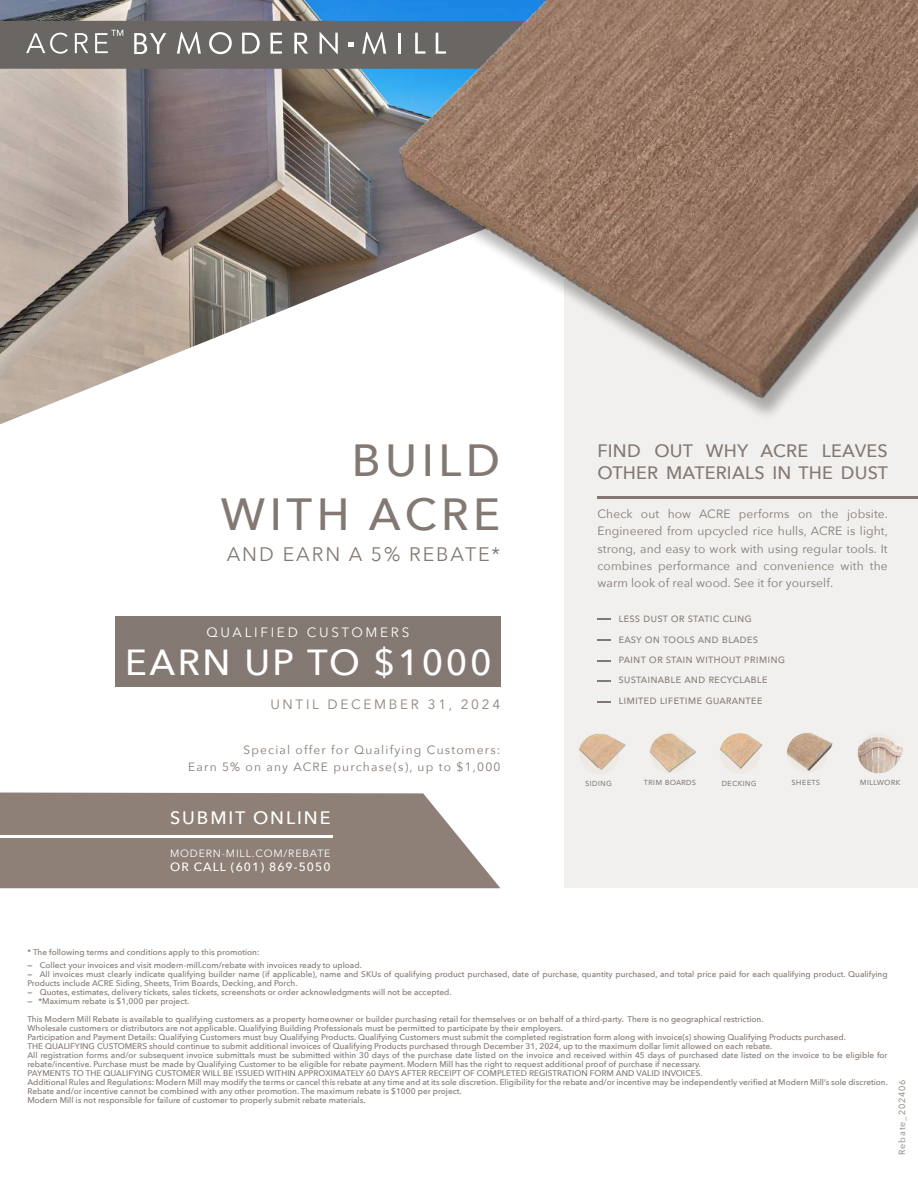
<style>
.page{position:relative;width:918px;height:1188px;background:#fff}
.page>*{position:absolute;margin:0;border:0;box-sizing:border-box;transform-origin:0 0}
.t1{font:500 45px/54px "Avenir Next";letter-spacing:.1em;color:#837872;text-align:right}
.t2{font:500 36.15px "Avenir Next";letter-spacing:.07em;color:#fff}
.t3{font:19.5px "Avenir Next";letter-spacing:.1em;color:#837872}
.t4{font:500 18px/21.6px "Avenir Next";letter-spacing:.01em;color:#847972}
.t5{font:500 18px "Avenir Next";letter-spacing:.105em;color:#fff}
.t6{font:13.5px "Avenir Next";letter-spacing:.2em;color:#8e8178}
.t7{font:13.5px "Avenir Next";letter-spacing:.2em;color:#fff}
.t8{font:12px/17.4px "Avenir Next";color:#847972;text-align:justify}
.t9{font:12px/17.4px "Avenir Next";letter-spacing:.1em;color:#847972;text-align:right}
.t10{font:500 12px "Avenir Next";letter-spacing:.09em;color:#fff}
.t11{font:10.5px "Avenir Next";letter-spacing:.08em;color:#fff}
.t12{font:9.6px "Avenir Next";color:#837872}
.t13{font:9px "Avenir Next";letter-spacing:.1em;color:#847972}
.t14{font:500 8.25px/9px "Avenir Next";color:#837872}
.s1{font-weight:600}
</style>
<div class="page">
<img style="left:0;top:0;width:292px;height:424px">
<div style="left:564px;top:199px;width:354px;height:689px;background:#f1f0ee"></div>
<svg style="left:0;top:793px;width:500px;height:95px;background:#968a81"></svg>
<hr style="left:0;top:835px;width:332px;height:3px;background:#fff">
<svg style="left:0;top:21px;width:292px;height:48px;background:#777371"></svg>
<img style="left:292px;top:0;width:626px;height:415px">
<hr style="left:597px;top:496px;width:321px;height:3px;background:#837871">
<svg style="left:597px;top:618px;width:14px;height:2px"></svg>
<svg style="left:597px;top:639px;width:14px;height:2px"></svg>
<svg style="left:597px;top:660px;width:14px;height:2px"></svg>
<svg style="left:597px;top:680px;width:14px;height:1px"></svg>
<svg style="left:597px;top:701px;width:14px;height:1px"></svg>
<img style="left:857px;top:736px;width:45px;height:38px">
<img style="left:787px;top:733px;width:46px;height:39px">
<img style="left:649px;top:733px;width:47px;height:40px">
<img style="left:579px;top:733px;width:47px;height:38px">
<img style="left:720px;top:733px;width:42px;height:36px">
<div style="left:115px;top:616px;width:385px;height:71px;background:#847972"></div>
<h1 class="t1" style="left:221px;top:436px;width:281px">BUILD<br>WITH ACRE</h1>
<h3 class="t3" style="left:227px;top:546px;width:275px">AND EARN A 5% REBATE*</h3>
<h3 class="t7" style="left:206px;top:627px;width:205px">QUALIFIED CUSTOMERS</h3>
<h2 class="t2" style="left:125px;top:647px;width:368px">EARN UP TO $1000</h2>
<h3 class="t6" style="left:270px;top:698px;width:231px">UNTIL DECEMBER 31, 2024</h3>
<h3 class="t9" style="left:188px;top:742px;width:314px">Special offer for Qualifying Customers:<br>Earn 5% on any ACRE purchase(s), up to $1,000</h3>
<h3 class="t5" style="left:170px;top:810px;width:162px">SUBMIT ONLINE</h3>
<p class="t11" style="left:170px;top:849px;width:162px">MODERN-MILL.COM/REBATE</p>
<h3 class="t10" style="left:170px;top:862px;width:162px">OR CALL (601) 869-5050</h3>
<p class="t14" style="left:27px;top:949px;width:234px">* The following terms and conditions apply to this promotion:</p>
<h3 class="t4" style="left:597px;top:442px;width:292px">FIND OUT WHY ACRE LEAVES<br>OTHER MATERIALS IN THE DUST</h3>
<p class="t8" style="left:597px;top:506px;width:292px">Check out how ACRE performs on the jobsite.<br>Engineered from upcycled rice hulls, ACRE is light, strong, and easy to work with using regular tools. It combines performance and convenience with the warm look of real wood. See it for yourself.</p>
<h3 class="t8" style="left:619px;top:607px;width:168px;line-height:20.4px;text-align:left">LESS DUST OR STATIC CLING<br>EASY ON TOOLS AND BLADES<br>PAINT OR STAIN WITHOUT PRIMING<br>SUSTAINABLE AND RECYCLABLE<br>LIMITED LIFETIME GUARANTEE</h3>
<p class="t12" style="left:585px;top:775px;width:28px">SIDING</p>
<p class="t12" style="left:644px;top:774px;width:54px">TRIM BOARDS</p>
<p class="t12" style="left:721px;top:774px;width:37px">DECKING</p>
<p class="t12" style="left:792px;top:773px;width:30px">SHEETS</p>
<p class="t12" style="left:860px;top:773px;width:42px">MILLWORK</p>
<p class="t14" style="left:27px;top:962px;width:862px"><span class="s1">ó</span> Collect your invoices and visit modern-mill.com/rebate with invoices ready to upload.<br><span class="s1">ó</span> All invoices must clearly indicate qualifying builder name (if applicable), name and SKUs of qualifying product purchased, date of purchase, quantity purchased, and total price paid for each qualifying product. Qualifying Products include ACRE Siding, Sheets, Trim Boards, Decking, and Porch.<br><span class="s1">ó</span> Quotes, estimates, delivery tickets, sales tickets, screenshots or order acknowledgments will not be accepted.<br><span class="s1">ó</span> *Maximum rebate is $1,000 per project.</p>
<p class="t14" style="left:27px;top:1016px;width:862px">This Modern Mill Rebate is available to qualifying customers as a property homeowner or builder purchasing retail for themselves or on behalf of a third-party. There is no geographical restriction.<br>Wholesale customers or distributors are not applicable. Qualifying Building Professionals must be permitted to participate by their employers.<br>Participation and Payment Details: Qualifying Customers must buy Qualifying Products. Qualifying Customers must submit the completed registration form along with invoice(s) showing Qualifying Products purchased.<br>THE QUALIFYING CUSTOMERS should continue to submit additional invoices of Qualifying Products purchased through December 31, 2024, up to the maximum dollar limit allowed on each rebate.<br>All registration forms and/or subsequent invoice submittals must be submitted within 30 days of the purchase date listed on the invoice and received within 45 days of purchased date listed on the invoice to be eligible for rebate/incentive. Purchase must be made by Qualifying Customer to be eligible for rebate payment. Modern Mill has the right to request additional proof of purchase if necessary.<br>PAYMENTS TO THE QUALIFYING CUSTOMER WILL BE ISSUED WITHIN APPROXIMATELY 60 DAYS AFTER RECEIPT OF COMPLETED REGISTRATION FORM AND VALID INVOICES.<br>Additional Rules and Regulations: Modern Mill may modify the terms or cancel this rebate at any time and at its sole discretion. Eligibility for the rebate and/or incentive may be independently verified at Modern Mill’s sole discretion.<br>Rebate and/or incentive cannot be combined with any other promotion. The maximum rebate is $1000 per project.<br>Modern Mill is not responsible for failure of customer to properly submit rebate materials.</p>
<p class="t13" style="left:898px;top:1155px;width:77px;rotate:-90deg">Rebate_202406</p>
</div>
